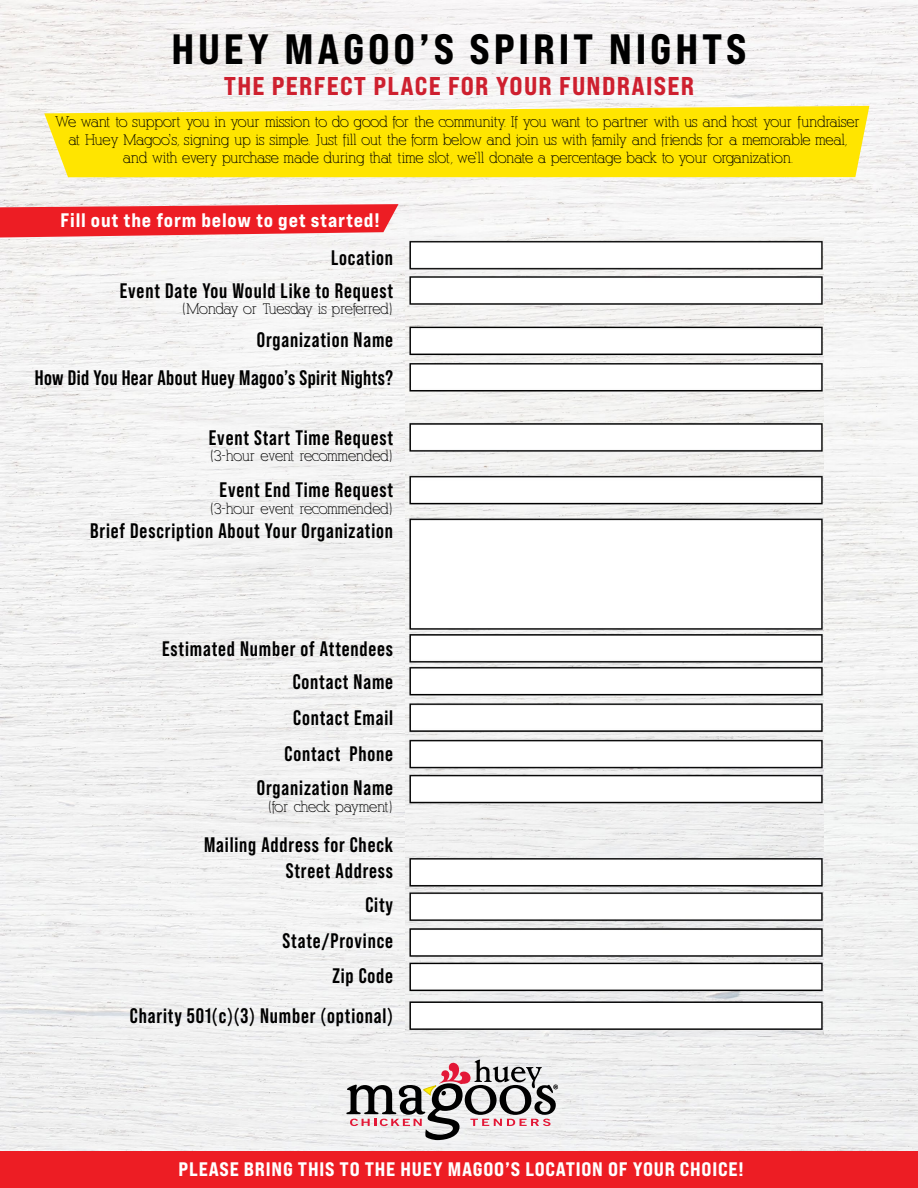
<style>
.page{position:relative;width:918px;height:1188px;background:#fff}
.page>*{position:absolute;margin:0;border:0;box-sizing:border-box;transform-origin:0 0}
.t1{font:42.45px "Bebas Neue Pro Exp Eb";letter-spacing:.09em;color:#000}
.t2{font:25.8px "Bebas Neue Pro Exp Eb";letter-spacing:.05em;color:#ce202f}
.t3{font:700 21px/35.2px "Bebas Neue Pro";letter-spacing:.04em;color:#000;text-align:right}
.t4{font:700 21px/37.5px "Bebas Neue Pro";letter-spacing:.02em;color:#000;text-align:right}
.t5{font:19.5px "Bebas Neue Pro Exp Eb";letter-spacing:.04em;color:#fff}
.t6{font:italic 15px/18px "Alexandria FLF";letter-spacing:-.03em;color:#000;text-align:center}
.t7{font:italic 15px "Alexandria FLF";letter-spacing:-.075em;color:#000}
.s1{font-family:"Avenir";font-weight:500}
</style>
<div class="page">
<img style="left:0;top:0;width:918px;height:1151px">
<img style="left:405px;top:238px;width:419px;height:799px">
<svg style="left:44px;top:106px;width:825px;height:71px;background:#fee611"></svg>
<svg style="left:0;top:204px;width:399px;height:34px;background:#ed3f45"></svg>
<svg style="left:346px;top:1060px;width:212px;height:80px"></svg>
<div style="left:0;top:1151px;width:918px;height:37px;background:#ed1d24"></div>
<h1 class="t1" style="left:171px;top:23px;width:577px">HUEY MAGOO’S SPIRIT NIGHTS</h1>
<h2 class="t2" style="left:224px;top:70px;width:472px">THE PERFECT PLACE FOR YOUR FUNDRAISER</h2>
<p class="t6" style="left:55px;top:113px;width:810px">We want to s upport you in your mission to do good for the community. If you want to partner with us and host your fundraiser at Huey Magoo’s, signing up is simple. Just fill out the form below and join us with family and friends for a memorable meal, and with every purchase made d uring that time slot, we’ll donate a percentage back to your organization.</p>
<h3 class="t5" style="left:61px;top:208px;width:321px">Fill out the form below to get started!</h3>
<h3 class="t3" style="left:120px;top:241px;width:275px;line-height:33px">Location<br>Event Date You Would Like to Request</h3>
<p class="t7" style="left:183px;top:301px;width:215px">(Monday or Tuesday is preferred)</p>
<h3 class="t4" style="left:35px;top:321px;width:360px">Organization Name<br>How Did You Hear About Huey Magoo’s Spirit Nights?</h3>
<h3 class="t3" style="left:209px;top:420px;width:186px">Event Start Time Request</h3>
<p class="t6" style="left:210px;top:447px;width:187px">(3 -hour event recommended)</p>
<h3 class="t3" style="left:220px;top:472px;width:175px">Event End Time Request</h3>
<p class="t6" style="left:210px;top:500px;width:187px">(3 -hour event recommended)</p>
<h3 class="t3" style="left:90px;top:513px;width:304px">Brief Description About Your Organization</h3>
<h3 class="t3" style="left:162px;top:632px;width:232px;line-height:33px">Estimated Number of Attendees<br>Contact Name</h3>
<h3 class="t3" style="left:257px;top:699px;width:138px">Contact Email<br>Contact Phone<br>Organization Name</h3>
<p class="t6" style="left:268px;top:798px;width:129px">(for check payment)</p>
<h3 class="t3" style="left:204px;top:832px;width:190px;line-height:25.5px">Mailing Address for Check<br>Street Address</h3>
<h3 class="t3" style="left:283px;top:887px;width:112px">City<br>State/Province<br>Zip Code</h3>
<h3 class="t3" style="left:130px;top:998px;width:265px">Charity 501<span class="s1">(</span>c<span class="s1">)(</span>3<span class="s1">)</span> Number <span class="s1">(</span>optional<span class="s1">)</span></h3>
<h3 class="t5" style="left:179px;top:1157px;width:567px">PLEASE BRING THIS TO THE HUEY MAGOO’S LOCATION OF YOUR CHOICE!</h3>
</div>
